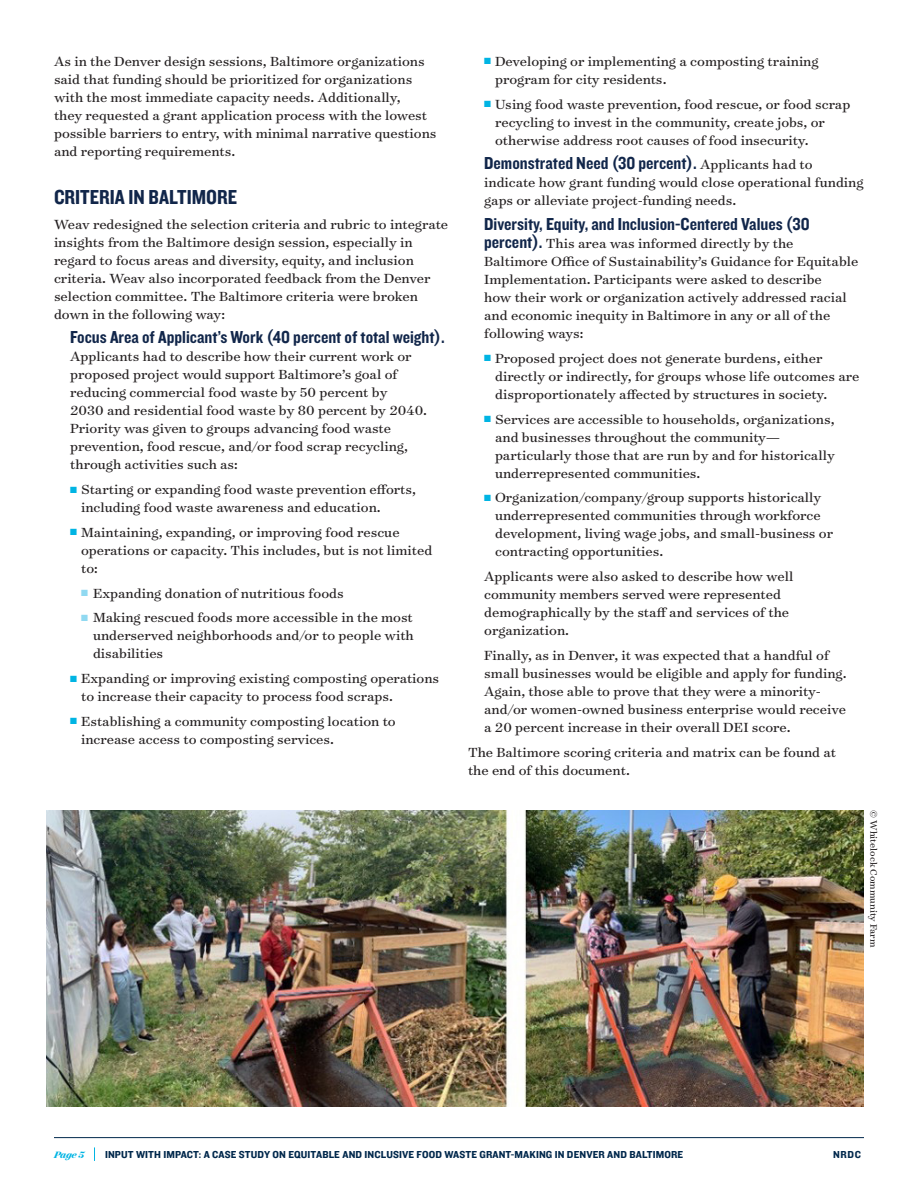
<style>
.page{position:relative;width:918px;height:1188px;background:#fff}
.page>*{position:absolute;margin:0;border:0;box-sizing:border-box;transform-origin:0 0}
.t1{font:21px "Knockout 50 Welterweight";color:#11264a}
.t2{font:18px "Knockout 50 Welterweight";color:#11264a}
.t3{font:15px/18px "Surveyor Text";color:#231f20}
.t4{font:10.5px "Knockout 51 Middleweight";letter-spacing:.01em;color:#00284c}
.t5{font:10.5px "Surveyor Text";color:#231f20}
.t6{font:italic 700 10.5px "Surveyor Display";color:#00b4e3}
.s1{color:#00b4e3}
.s2{color:#90d9f1}
.s3{font-family:"Surveyor Text";font-size:15px;color:#231f20}
.s4{font-family:"Knockout 50 Welterweight";font-size:18px;color:#11264a}
</style>
<div class="page">
<svg style="left:94px;top:1147px;width:1px;height:14px"></svg>
<hr style="left:54px;top:1137px;width:810px;height:1px;background:#00284c">
<img style="left:46px;top:810px;width:818px;height:296px">
<p class="t3" style="left:54px;top:52px;width:384px">As in the Denver design sessions, Baltimore organizations said that funding should be prioritized for organizations with the most immediate capacity needs. Additionally,<br>they requested a grant application process with the lowest possible barriers to entry, with minimal narrative questions and reporting requirements.</p>
<h1 class="t1" style="left:54px;top:183px;width:185px">CRITERIA IN BALTIMORE</h1>
<p class="t3" style="left:54px;top:215px;width:396px">Weav redesigned the selection criteria and rubric to integrate insights from the Baltimore design session, especially in regard to focus areas and diversity, equity, and inclusion criteria. Weav also incorporated feedback from the Denver selection committee. The Baltimore criteria were broken down in the following way:</p>
<p class="t2" style="left:70px;top:326px;width:376px">Focus Area of Applicant’s Work (40 percent of total weight).</p>
<p class="t3" style="left:70px;top:347px;width:358px">Applicants had to describe how their current work or proposed project would support Baltimore’s goal of reducing commercial food waste by 50 percent by<br>2030 and residential food waste by 80 percent by 2040.<br>Priority was given to groups advancing food waste prevention, food rescue, and/or food scrap recycling, through activities such as:</p>
<p class="t3" style="left:81px;top:480px;width:336px;text-indent:-11px"><span class="s1">■</span> Starting or expanding food waste prevention efforts, including food waste awareness and education.</p>
<p class="t3" style="left:81px;top:523px;width:353px;text-indent:-11px"><span class="s1">■</span> Maintaining, expanding, or improving food rescue operations or capacity. This includes, but is not limited to:</p>
<p class="t3" style="left:81px;top:584px;width:264px"><span class="s2">■</span> Expanding donation of nutritious foods</p>
<p class="t3" style="left:93px;top:608px;width:322px;text-align:justify;text-indent:-12px"><span class="s2">■</span> Making rescued foods more accessible in the most underserved neighborhoods and/or to people with disabilities</p>
<p class="t3" style="left:81px;top:669px;width:360px;text-indent:-11px"><span class="s1">■</span> Expanding or improving existing composting operations to increase their capacity to process food scraps.</p>
<p class="t3" style="left:81px;top:712px;width:316px;text-indent:-11px"><span class="s1">■</span> Establishing a community composting location to increase access to composting services.</p>
<p class="t3" style="left:495px;top:52px;width:325px;text-indent:-11px"><span class="s1">■</span> Developing or implementing a composting training program for city residents.</p>
<p class="t3" style="left:495px;top:95px;width:357px;text-indent:-11px"><span class="s1">■</span> Using food waste prevention, food rescue, or food scrap recycling to invest in the community, create jobs, or otherwise address root causes of food insecurity.</p>
<p class="t2" style="left:484px;top:152px;width:330px">Demonstrated Need (30 percent). <span class="s3">Applicants had to</span></p>
<p class="t3" style="left:484px;top:173px;width:381px">indicate how grant funding would close operational funding gaps or alleviate project-funding needs.</p>
<p class="t2" style="left:484px;top:212px;width:327px">Diversity, Equity, and Inclusion-Centered Values (30</p>
<p class="t3" style="left:484px;top:234px;width:376px"><span class="s4">percent).</span> This area was informed directly by the Baltimore Office of Sustainability’s Guidance for Equitable Implementation. Participants were asked to describe<br>how their work or organization actively addressed racial and economic inequity in Baltimore in any or all of the following ways:</p>
<p class="t3" style="left:495px;top:349px;width:366px;text-indent:-11px"><span class="s1">■</span> Proposed project does not generate burdens, either directly or indirectly, for groups whose life outcomes are disproportionately affected by structures in society.</p>
<p class="t3" style="left:495px;top:410px;width:341px;text-indent:-11px"><span class="s1">■</span> Services are accessible to households, organizations, and businesses throughout the community— particularly those that are run by and for historically underrepresented communities.</p>
<p class="t3" style="left:495px;top:488px;width:340px;text-indent:-11px"><span class="s1">■</span> Organization/company/group supports historically underrepresented communities through workforce development, living wage jobs, and small-business or contracting opportunities.</p>
<p class="t3" style="left:484px;top:567px;width:311px">Applicants were also asked to describe how well community members served were represented demographically by the staff and services of the organization.</p>
<p class="t3" style="left:484px;top:646px;width:364px">Finally, as in Denver, it was expected that a handful of small businesses would be eligible and apply for funding.<br>Again, those able to prove that they were a minority&shy;and/or women-owned business enterprise would receive a 20 percent increase in their overall DEI score.</p>
<p class="t3" style="left:468px;top:743px;width:370px">The Baltimore scoring criteria and matrix can be found at the end of this document.</p>
<p class="t5" style="left:880px;top:810px;width:139px;rotate:90deg">© Whitelock Community Farm</p>
<p class="t6" style="left:54px;top:1148px;width:32px">Page 5</p>
<p class="t4" style="left:105px;top:1147px;width:580px">INPUT WITH IMPACT: A CASE STUDY ON EQUITABLE AND INCLUSIVE FOOD WASTE GRANT-MAKING IN DENVER AND BALTIMORE</p>
<p class="t4" style="left:833px;top:1147px;width:29px">NRDC</p>
</div>
